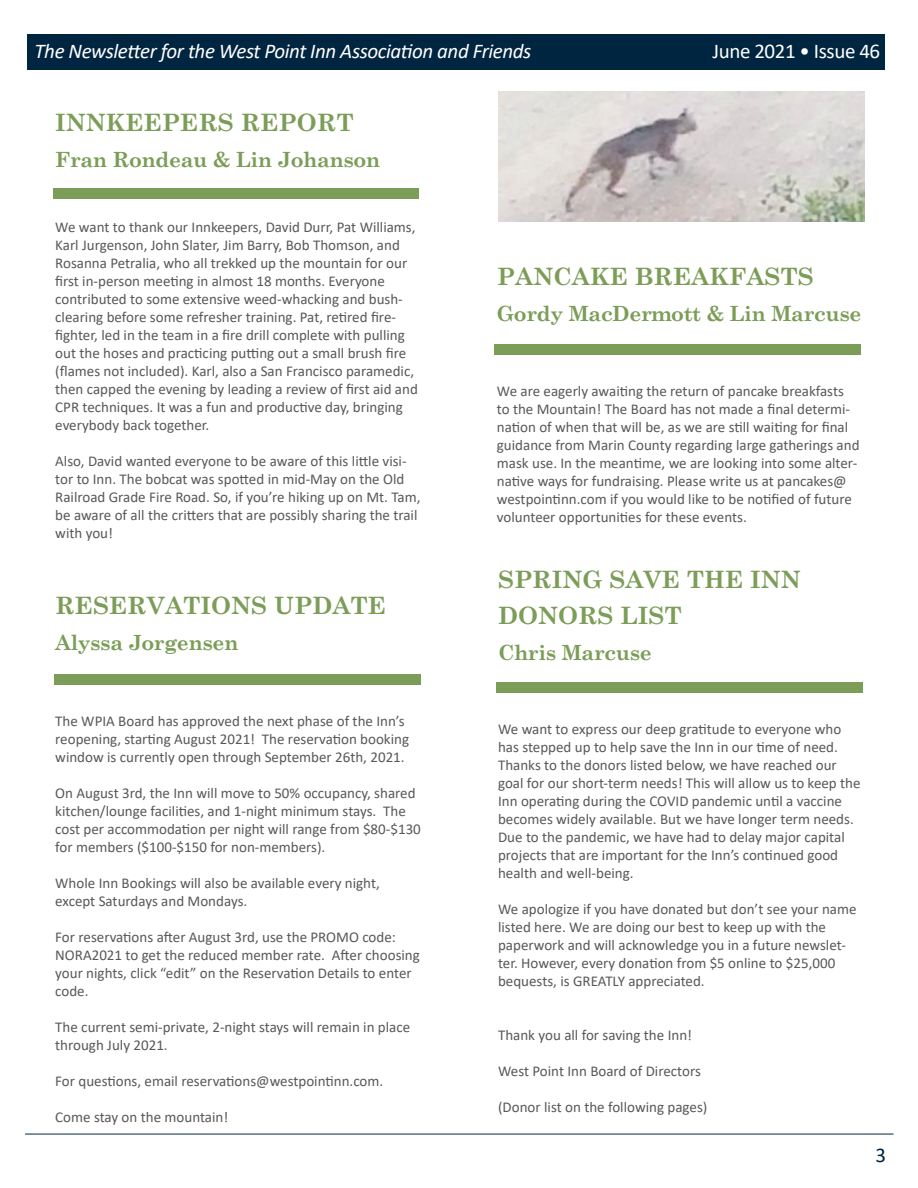
<style>
.page{position:relative;width:918px;height:1188px;background:#fff}
.page>*{position:absolute;margin:0;border:0;box-sizing:border-box;transform-origin:0 0}
.t1{font:700 24px/36px "Century Schoolbook";color:#7c9d58}
.t2{font:700 21px "Century Schoolbook";letter-spacing:-.02em;color:#7c9d58}
.t3{font:italic 21px "Calibri";letter-spacing:-.02em;color:#fff}
.t4{font:21px "Calibri";letter-spacing:-.02em;color:#fff}
.t5{font:21px "Calibri";color:#002541}
.t6{font:15px/18px "Calibri";color:#57585a}
</style>
<div class="page">
<div style="left:27px;top:34px;width:858px;height:36px;background:#002541"></div>
<hr style="left:25px;top:1134px;width:869px;height:1px;background:#002541">
<div style="left:53px;top:188px;width:366px;height:11px;background:#7c9d58"></div>
<img style="left:498px;top:91px;width:367px;height:130px">
<div style="left:496px;top:682px;width:366px;height:11px;background:#7c9d58"></div>
<div style="left:54px;top:674px;width:367px;height:11px;background:#7c9d58"></div>
<div style="left:495px;top:344px;width:366px;height:11px;background:#7c9d58"></div>
<h2 class="t3" style="left:34px;top:36px;width:498px">The Newsletter for the West Point Inn Association and Friends</h2>
<h2 class="t4" style="left:713px;top:36px;width:169px">June 2021 • Issue 46</h2>
<h1 class="t1" style="left:55px;top:103px;width:300px">INNKEEPERS REPORT</h1>
<h2 class="t2" style="left:55px;top:143px;width:327px">Fran Rondeau &amp; Lin Johanson</h2>
<p class="t6" style="left:55px;top:218px;width:364px">We want to thank our Innkeepers, David Durr, Pat Williams, Karl Jurgenson, John Slater, Jim Barry, Bob Thomson, and Rosanna Petralia, who all trekked up the mountain for our first in-person meeting in almost 18 months. Everyone contributed to some extensive weed-whacking and bush&shy;clearing before some refresher training. Pat, retired fire&shy;fighter, led in the team in a fire drill complete with pulling out the hoses and practicing putting out a small brush fire (flames not included). Karl, also a San Francisco paramedic, then capped the evening by leading a review of first aid and CPR techniques. It was a fun and productive day, bringing everybody back together.</p>
<p class="t6" style="left:55px;top:452px;width:367px">Also, David wanted everyone to be aware of this little visi&shy;tor to Inn. The bobcat was spotted in mid-May on the Old Railroad Grade Fire Road. So, if you’re hiking up on Mt. Tam, be aware of all the critters that are possibly sharing the trail with you!</p>
<h1 class="t1" style="left:55px;top:587px;width:332px">RESERVATIONS UPDATE</h1>
<h2 class="t2" style="left:55px;top:627px;width:185px">Alyssa Jorgensen</h2>
<p class="t6" style="left:55px;top:712px;width:355px">The WPIA Board has approved the next phase of the Inn’s reopening, starting August 2021! The reservation booking window is currently open through September 26th, 2021.</p>
<p class="t6" style="left:55px;top:784px;width:367px">On August 3rd, the Inn will move to 50% occupancy, shared kitchen/lounge facilities, and 1-night minimum stays. The cost per accommodation per night will range from $80-$130 for members ($100-$150 for non-members).</p>
<p class="t6" style="left:55px;top:874px;width:326px">Whole Inn Bookings will also be available every night, except Saturdays and Mondays.</p>
<p class="t6" style="left:55px;top:928px;width:366px">For reservations after August 3rd, use the PROMO code:<br>NORA2021 to get the reduced member rate. After choosing your nights, click “edit” on the Reservation Details to enter code.</p>
<p class="t6" style="left:55px;top:1018px;width:357px">The current semi-private, 2-night stays will remain in place through July 2021.</p>
<p class="t6" style="left:55px;top:1072px;width:329px">For questions, email reservations@westpointinn.com.</p>
<p class="t6" style="left:55px;top:1108px;width:175px">Come stay on the mountain!</p>
<h1 class="t1" style="left:497px;top:257px;width:319px">PANCAKE BREAKFASTS</h1>
<h2 class="t2" style="left:497px;top:297px;width:366px">Gordy MacDermott &amp; Lin Marcuse</h2>
<p class="t6" style="left:497px;top:382px;width:364px">We are eagerly awaiting the return of pancake breakfasts to the Mountain! The Board has not made a final determi&shy;nation of when that will be, as we are still waiting for final guidance from Marin County regarding large gatherings and mask use. In the meantime, we are looking into some alter&shy;native ways for fundraising. Please write us at pancakes@ westpointinn.com if you would like to be notified of future volunteer opportunities for these events.</p>
<h1 class="t1" style="left:498px;top:561px;width:304px">SPRING SAVE THE INN<br>DONORS LIST</h1>
<h2 class="t2" style="left:498px;top:637px;width:155px">Chris Marcuse</h2>
<p class="t6" style="left:498px;top:720px;width:364px">We want to express our deep gratitude to everyone who has stepped up to help save the Inn in our time of need.<br>Thanks to the donors listed below, we have reached our goal for our short-term needs! This will allow us to keep the Inn operating during the COVID pandemic until a vaccine becomes widely available. But we have longer term needs.<br>Due to the pandemic, we have had to delay major capital projects that are important for the Inn’s continued good health and well-being.</p>
<p class="t6" style="left:498px;top:900px;width:360px">We apologize if you have donated but don’t see your name listed here. We are doing our best to keep up with the paperwork and will acknowledge you in a future newslet&shy;ter. However, every donation from $5 online to $25,000 bequests, is GREATLY appreciated.</p>
<p class="t6" style="left:498px;top:1026px;width:196px">Thank you all for saving the Inn!</p>
<p class="t6" style="left:498px;top:1062px;width:204px">West Point Inn Board of Directors</p>
<p class="t6" style="left:498px;top:1098px;width:211px">(Donor list on the following pages)</p>
<h2 class="t5" style="left:875px;top:1140px;width:12px">3</h2>
</div>
